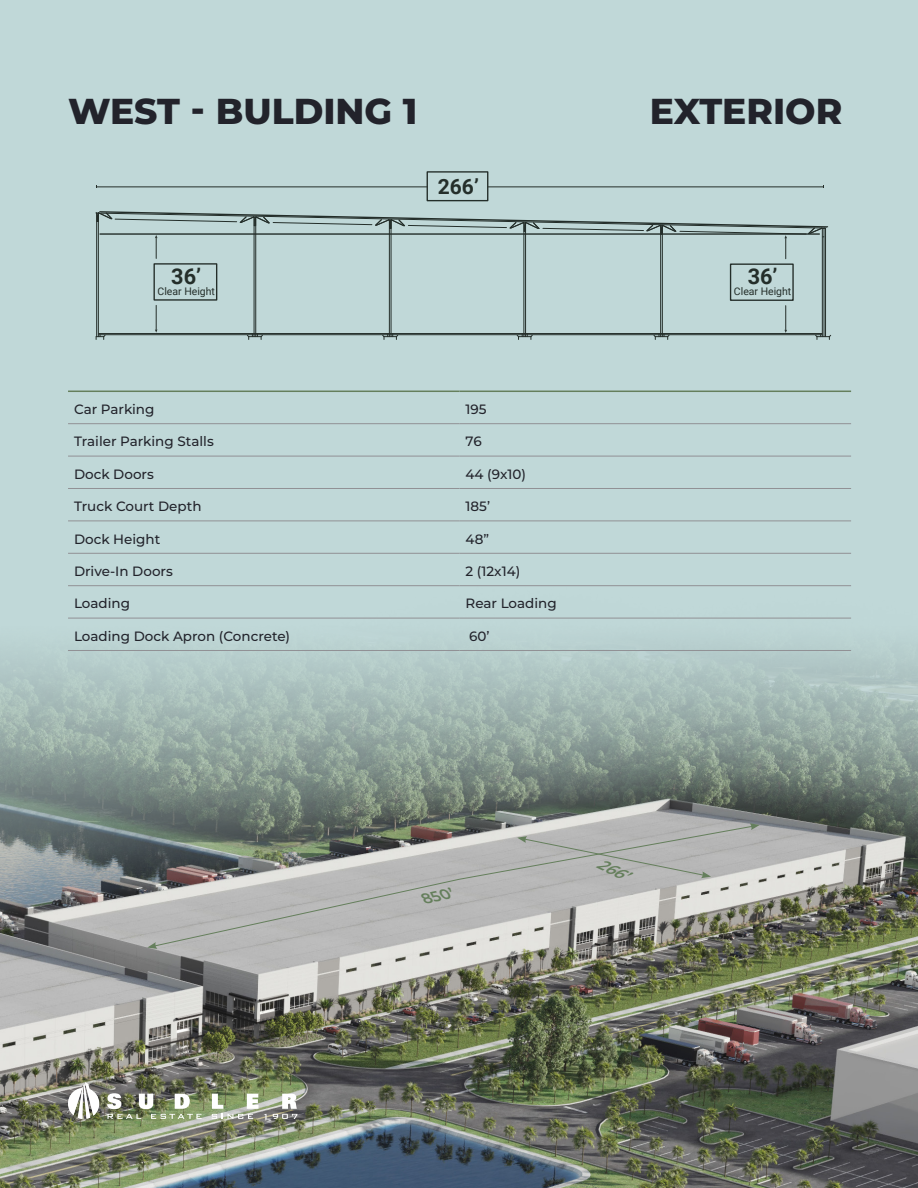
<style>
.page{position:relative;width:918px;height:1188px;background:#c0d8d8}
.page>*{position:absolute;margin:0;border:0;box-sizing:border-box;transform-origin:0 0}
.t1{font:800 36px "Montserrat";color:#22232b}
.t2{font:700 21.75px "Roboto";color:#313732}
.t3{font:700 21px "Roboto";color:#313732}
.Eyebrow{font:italic 600 15px "Montserrat";color:#657f5c}
.t4{font:500 13.5px "Montserrat";color:#22232b}
.t5{font:10.5px "Roboto";color:#313732}
</style>
<div class="page">
<img style="left:0;top:520px;width:918px;height:668px">
<hr style="left:68px;top:423px;width:392px;height:1px;background:#919195">
<hr style="left:460px;top:423px;width:391px;height:1px;background:#919195">
<hr style="left:68px;top:456px;width:392px;height:1px;background:#919195">
<hr style="left:460px;top:456px;width:391px;height:1px;background:#919195">
<hr style="left:68px;top:488px;width:392px;height:1px;background:#919195">
<hr style="left:460px;top:488px;width:391px;height:1px;background:#919195">
<hr style="left:68px;top:521px;width:392px;height:1px;background:#919195">
<hr style="left:460px;top:521px;width:391px;height:1px;background:#919195">
<hr style="left:68px;top:553px;width:392px;height:1px;background:#919195">
<hr style="left:460px;top:553px;width:391px;height:1px;background:#919195">
<hr style="left:68px;top:585px;width:392px;height:1px;background:#919195">
<hr style="left:460px;top:585px;width:391px;height:1px;background:#919195">
<hr style="left:68px;top:618px;width:392px;height:1px;background:#919195">
<hr style="left:460px;top:618px;width:391px;height:1px;background:#919195">
<hr style="left:68px;top:650px;width:392px;height:1px;background:#919195">
<hr style="left:460px;top:650px;width:391px;height:1px;background:#919195">
<hr style="left:68px;top:391px;width:392px;height:1px;background:#657f5c">
<hr style="left:460px;top:391px;width:391px;height:1px;background:#657f5c">
<svg style="left:153px;top:825px;width:601px;height:122px;background:#a8a9a6"></svg>
<svg style="left:147px;top:942px;width:10px;height:7px"></svg>
<svg style="left:750px;top:823px;width:10px;height:7px"></svg>
<svg style="left:517px;top:836px;width:194px;height:42px;background:#b1b3b1"></svg>
<svg style="left:153px;top:259px;width:673px;height:75px"></svg>
<hr style="left:99px;top:333px;width:723px;height:1px;background:#313732">
<hr style="left:99px;top:334px;width:723px;height:1px;background:#313732">
<hr style="left:96px;top:187px;width:331px;height:1px;background:#313732">
<hr style="left:488px;top:187px;width:336px;height:1px;background:#313732">
<div style="left:427px;top:171px;width:61px;height:30px;border:1px solid #313732"></div>
<div style="left:730px;top:263px;width:64px;height:38px;border:1px solid #313732"></div>
<svg style="left:784px;top:306px;width:3px;height:27px"></svg>
<div style="left:154px;top:263px;width:63px;height:38px;border:1px solid #313732"></div>
<svg style="left:155px;top:305px;width:3px;height:28px"></svg>
<hr style="left:660px;top:226px;width:1px;height:111px;background:#313732">
<hr style="left:662px;top:226px;width:1px;height:111px;background:#313732">
<svg style="left:653px;top:334px;width:17px;height:5px"></svg>
<hr style="left:822px;top:228px;width:1px;height:109px;background:#313732">
<hr style="left:824px;top:228px;width:1px;height:109px;background:#313732">
<svg style="left:815px;top:334px;width:17px;height:5px"></svg>
<hr style="left:524px;top:223px;width:1px;height:114px;background:#313732">
<hr style="left:525px;top:223px;width:1px;height:114px;background:#313732">
<svg style="left:516px;top:334px;width:17px;height:5px"></svg>
<hr style="left:389px;top:220px;width:1px;height:117px;background:#313732">
<hr style="left:391px;top:220px;width:1px;height:117px;background:#313732">
<svg style="left:382px;top:334px;width:17px;height:5px"></svg>
<hr style="left:254px;top:217px;width:1px;height:120px;background:#313732">
<hr style="left:255px;top:217px;width:1px;height:120px;background:#313732">
<svg style="left:246px;top:334px;width:17px;height:5px"></svg>
<hr style="left:96px;top:213px;width:1px;height:124px;background:#313732">
<hr style="left:98px;top:213px;width:1px;height:124px;background:#313732">
<svg style="left:96px;top:334px;width:10px;height:5px"></svg>
<svg style="left:96px;top:211px;width:733px;height:48px"></svg>
<svg style="left:107px;top:1093px;width:95px;height:26px;background:#969e84"></svg>
<svg style="left:212px;top:1094px;width:55px;height:25px"></svg>
<svg style="left:273px;top:1094px;width:24px;height:25px"></svg>
<svg style="left:68px;top:1082px;width:31px;height:37px"></svg>
<p class="t1" style="left:68px;top:85px;width:351px">WEST - BULDING 1</p>
<p class="t1" style="left:650px;top:85px;width:194px">EXTERIOR</p>
<h2 class="t2" style="left:171px;top:261px;width:31px">36’</h2>
<p class="t5" style="left:158px;top:283px;width:59px">Clear Height</p>
<h3 class="t3" style="left:438px;top:172px;width:43px">266’</h3>
<p class="t4" style="left:74px;top:400px;width:82px">Car Parking</p>
<p class="t4" style="left:466px;top:400px;width:23px">195</p>
<p class="t4" style="left:74px;top:432px;width:141px">Trailer Parking Stalls</p>
<p class="t4" style="left:466px;top:432px;width:18px">76</p>
<p class="t4" style="left:74px;top:465px;width:81px">Dock Doors</p>
<p class="t4" style="left:466px;top:465px;width:62px">44 (9x10)</p>
<p class="t4" style="left:74px;top:497px;width:129px">Truck Court Depth</p>
<p class="t4" style="left:466px;top:497px;width:26px">185’</p>
<p class="t4" style="left:74px;top:529px;width:88px">Dock Height</p>
<p class="t4" style="left:466px;top:529px;width:25px">48”</p>
<p class="t4" style="left:74px;top:562px;width:100px">Drive-In Doors</p>
<p class="t4" style="left:466px;top:562px;width:56px">2 (12x14)</p>
<p class="t4" style="left:74px;top:594px;width:58px">Loading</p>
<p class="t4" style="left:466px;top:594px;width:93px">Rear Loading</p>
<p class="t4" style="left:74px;top:627px;width:218px">Loading Dock Apron (Concrete)</p>
<p class="t4" style="left:469px;top:627px;width:22px">60’</p>
<p class="Eyebrow" style="left:422px;top:889px;width:34px;rotate:-12deg">850’</p>
<p class="Eyebrow" style="left:602px;top:852px;width:33px;rotate:25deg">266’</p>
<h2 class="t2" style="left:748px;top:261px;width:31px">36’</h2>
<p class="t5" style="left:734px;top:284px;width:59px">Clear Height</p>
</div>
